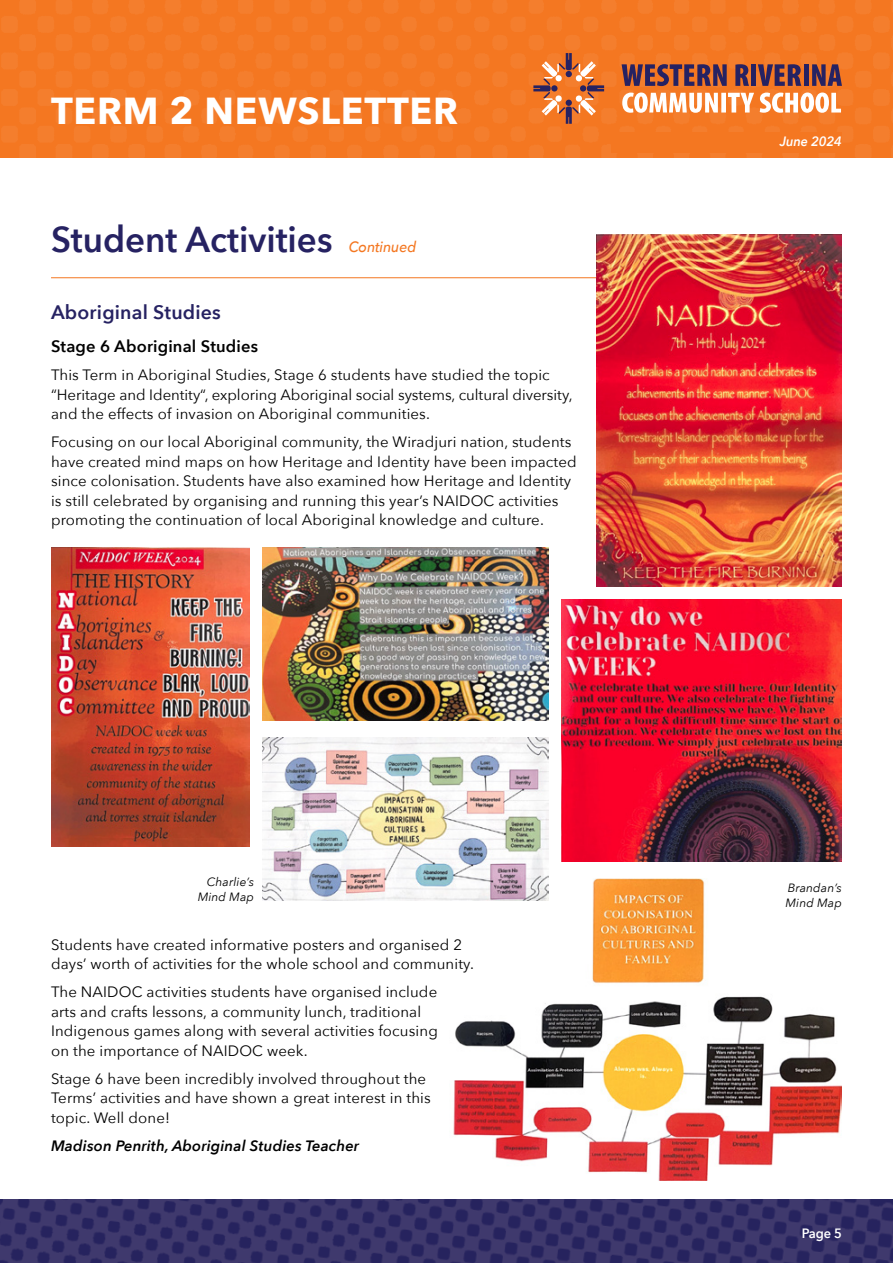
<style>
.page{position:relative;width:893px;height:1263px;background:#fff}
.page>*{position:absolute;margin:0;border:0;box-sizing:border-box;transform-origin:0 0}
.t1{font:700 37.5px "Avenir Next";letter-spacing:.02em;color:#fff}
.t2{font:600 36px "Avenir Next";color:#262262}
.t3{font:600 19.5px "Avenir Next";letter-spacing:.01em;color:#262262}
.t4{font:600 16.5px "Avenir Next";letter-spacing:.01em;color:#000}
.t5{font:15px/19.5px "Avenir Next";letter-spacing:.01em;color:#000}
.t6{font:italic 600 15px "Avenir Next";letter-spacing:.01em;color:#000}
.t7{font:italic 500 15px "Avenir Next";letter-spacing:-.01em;color:#f47721;scale:.95 1}
.t8{font:italic 600 13.5px "Avenir Next";letter-spacing:-.01em;color:#fff;scale:.95 1}
.t9{font:600 13.5px "Avenir Next";color:#fff;scale:.95 1}
.t10{font:italic 12px/15px "Avenir Next";letter-spacing:.01em;color:#000}
</style>
<div class="page">
<img style="left:0;top:1200px;width:893px;height:63px">
<img style="left:0;top:0;width:893px;height:157px">
<div style="left:612px;top:132px;width:230px;height:21px;background:#f47721"></div>
<svg style="left:622px;top:93px;width:219px;height:20px"></svg>
<svg style="left:622px;top:64px;width:105px;height:22px;background:#774449"></svg>
<svg style="left:735px;top:64px;width:14px;height:22px"></svg>
<div style="left:751px;top:64px;width:5px;height:22px;background:#262262"></div>
<svg style="left:758px;top:64px;width:43px;height:22px"></svg>
<div style="left:803px;top:64px;width:5px;height:22px;background:#262262"></div>
<svg style="left:812px;top:64px;width:30px;height:22px"></svg>
<svg style="left:533px;top:53px;width:71px;height:71px;background:#dc7e46"></svg>
<hr style="left:51px;top:277px;width:561px;height:1px;background:#f47721">
<img style="left:51px;top:547px;width:198px;height:300px">
<img style="left:561px;top:599px;width:281px;height:262px">
<img style="left:263px;top:547px;width:285px;height:174px">
<img style="left:597px;top:235px;width:245px;height:351px">
<img style="left:453px;top:878px;width:389px;height:302px">
<img style="left:263px;top:738px;width:285px;height:163px">
<h1 class="t1" style="left:51px;top:78px;width:408px">TERM 2 NEWSLETTER</h1>
<h2 class="t2" style="left:51px;top:209px;width:283px">Student Activities</h2>
<p class="t7" style="left:349px;top:234px;width:72px">Continued</p>
<h3 class="t3" style="left:51px;top:296px;width:171px">Aboriginal Studies</h3>
<p class="t4" style="left:51px;top:332px;width:209px">Stage 6 Aboriginal Studies</p>
<p class="t5" style="left:51px;top:364px;width:523px">This Term in Aboriginal Studies, Stage 6 students have studied the topic “Heritage and Identity“, exploring Aboriginal social systems, cultural diversity, and the effects of invasion on Aboriginal communities.</p>
<p class="t5" style="left:51px;top:431px;width:527px">Focusing on our local Aboriginal community, the Wiradjuri nation, students have created mind maps on how Heritage and Identity have been impacted since colonisation. Students have also examined how Heritage and Identity is still celebrated by organising and running this year’s NAIDOC activities promoting the continuation of local Aboriginal knowledge and culture.</p>
<p class="t10" style="left:198px;top:873px;width:58px;text-align:right">Charlie’s<br>Mind Map</p>
<p class="t5" style="left:51px;top:934px;width:425px">Students have created informative posters and organised 2 days’ worth of activities for the whole school and community.</p>
<p class="t5" style="left:51px;top:982px;width:388px">The NAIDOC activities students have organised include arts and crafts lessons, a community lunch, traditional Indigenous games along with several activities focusing on the importance of NAIDOC week.</p>
<p class="t5" style="left:51px;top:1068px;width:381px">Stage 6 have been incredibly involved throughout the<br>Terms’ activities and have shown a great interest in this topic. Well done!</p>
<p class="t6" style="left:51px;top:1133px;width:310px">Madison Penrith, Aboriginal Studies Teacher</p>
<p class="t8" style="left:780px;top:130px;width:67px">June 2024</p>
<p class="t10" style="left:785px;top:879px;width:58px">Brandan’s<br>Mind Map</p>
<p class="t9" style="left:802px;top:1221px;width:44px">Page 5</p>
</div>
